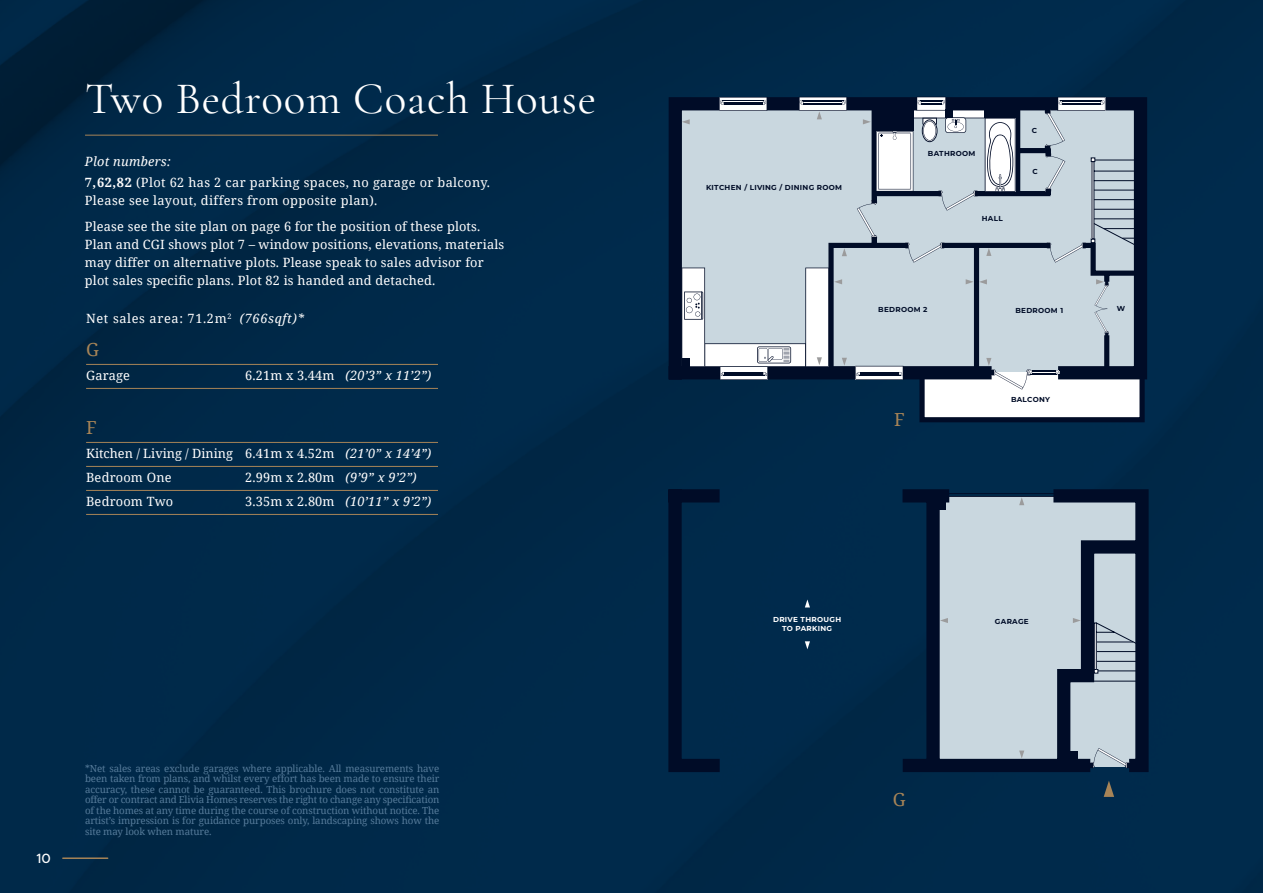
<style>
.page{position:relative;width:1263px;height:893px;background:#002949}
.page>*{position:absolute;margin:0;border:0;box-sizing:border-box;transform-origin:0 0}
.t1{font:45px "Cormorant Garamond";letter-spacing:.02em;color:#fff}
.t2{font:18px "Noto Serif";color:#a78457}
.t3{font:500 13.5px "Metropolis";color:#fff}
.t4{font:12.75px/18px "Noto Serif";letter-spacing:.015em;color:#fff}
.t5{font:italic 12.75px "Noto Serif";letter-spacing:.015em;color:#fff}
.t6{font:12.75px "Noto Serif";letter-spacing:.05em;color:#fff}
.t7{font:9.75px/10.5px "Noto Serif";letter-spacing:-.01em;color:#567b9a;text-align:justify}
.t8{font:700 7.2px "Montserrat";letter-spacing:.04em;color:#000c27}
.t9{font:700 7.2px "Montserrat";letter-spacing:.04em;color:#fff}
.s1{font-style:italic}
.s2{font-weight:700}
.s3{font-style:normal}
</style>
<div class="page">
<hr style="left:63px;top:857px;width:45px;height:2px;background:#a78457">
<svg style="left:668px;top:97px;width:480px;height:362px;background:#698093"></svg>
<svg style="left:719px;top:97px;width:48px;height:14px"></svg>
<hr style="left:722px;top:101px;width:41px;height:1px;background:#000c27">
<hr style="left:724px;top:102px;width:38px;height:1px;background:#000c27">
<hr style="left:724px;top:104px;width:38px;height:1px;background:#000c27">
<hr style="left:724px;top:103px;width:38px;height:1px;background:#000c27">
<svg style="left:826px;top:99px;width:321px;height:278px;background:#99a6b3"></svg>
<svg style="left:842px;top:248px;width:5px;height:8px"></svg>
<svg style="left:799px;top:97px;width:48px;height:22px"></svg>
<svg style="left:682px;top:119px;width:8px;height:5px"></svg>
<svg style="left:681px;top:268px;width:166px;height:112px"></svg>
<div style="left:682px;top:358px;width:8px;height:8px;background:#000c27"></div>
<svg style="left:855px;top:97px;width:288px;height:362px;background:#99a8b5"></svg>
<svg style="left:1104px;top:781px;width:10px;height:16px"></svg>
<svg style="left:668px;top:468px;width:480px;height:304px;background:#3a5871"></svg>
<svg style="left:1088px;top:748px;width:44px;height:20px"></svg>
<svg style="left:805px;top:599px;width:5px;height:8px"></svg>
<svg style="left:805px;top:641px;width:5px;height:8px"></svg>
<hr style="left:945px;top:496px;width:109px;height:1px;background:#000c27">
<hr style="left:945px;top:493px;width:109px;height:1px;background:#000c27">
<hr style="left:1093px;top:681px;width:43px;height:1px;background:#000c27">
<svg style="left:1093px;top:468px;width:45px;height:205px;background:#8798a6"></svg>
<div style="left:1070px;top:751px;width:7px;height:8px;background:#000c27"></div>
<div style="left:938px;top:502px;width:8px;height:8px;background:#000c27"></div>
<svg style="left:1073px;top:618px;width:8px;height:5px"></svg>
<svg style="left:940px;top:618px;width:8px;height:5px"></svg>
<svg style="left:1019px;top:497px;width:5px;height:8px"></svg>
<svg style="left:1019px;top:750px;width:5px;height:8px"></svg>
<hr style="left:86px;top:364px;width:352px;height:1px;background:#a78457">
<hr style="left:86px;top:388px;width:352px;height:1px;background:#a78457">
<hr style="left:86px;top:442px;width:352px;height:1px;background:#a78457">
<hr style="left:86px;top:466px;width:352px;height:1px;background:#a78457">
<hr style="left:86px;top:490px;width:352px;height:1px;background:#a78457">
<hr style="left:86px;top:514px;width:352px;height:1px;background:#a78457">
<hr style="left:85px;top:135px;width:353px;height:1px;background:#a78457">
<h1 class="t1" style="left:85px;top:71px;width:513px">Two Bedroom Coach House</h1>
<p class="t4" style="left:85px;top:150px;width:407px;line-height:21px"><span class="s1">Plot numbers:<br></span><span class="s2">7,62,82</span> (Plot 62 has 2 car parking spaces, no garage or balcony.</p>
<p class="t4" style="left:85px;top:186px;width:397px;line-height:26.5px">Please see layout, differs from opposite plan).<br>Please see the site plan on page 6 for the position of these plots.</p>
<p class="t4" style="left:85px;top:235px;width:421px">Plan and CGI shows plot 7 – window positions, elevations, materials may differ on alternative plots. Please speak to sales advisor for plot sales specific plans. Plot 82 is handed and detached.</p>
<p class="t6" style="left:86px;top:310px;width:219px">Net sales area: 71.2m<sup>2</sup> <span class="s1">(766sqft)*</span></p>
<h2 class="t2" style="left:86px;top:337px;width:14px">G</h2>
<p class="t4" style="left:86px;top:365px;width:45px">Garage</p>
<p class="t5" style="left:245px;top:366px;width:188px"><span class="s3">6.21m x 3.44m</span> (20’3” x 11’2”)</p>
<h2 class="t2" style="left:86px;top:415px;width:12px">F</h2>
<p class="t4" style="left:86px;top:440px;width:347px;line-height:24px">Kitchen / Living / Dining 6.41m x 4.52m <span class="s1">(21’0” x 14’4”)<br></span>Bedroom One</p>
<p class="t4" style="left:245px;top:467px;width:173px">2.99m x 2.80m <span class="s1">(9’9” x 9’2”)</span></p>
<p class="t4" style="left:86px;top:491px;width:89px">Bedroom Two</p>
<p class="t5" style="left:245px;top:492px;width:188px"><span class="s3">3.35m x 2.80m</span> (10’11” x 9’2”)</p>
<p class="t3" style="left:36px;top:850px;width:16px">10</p>
<p class="t7" style="left:85px;top:762px;width:356px">*Net sales areas exclude garages where applicable. All measurements have been taken from plans, and whilst every effort has been made to ensure their accuracy, these cannot be guaranteed. This brochure does not constitute an offer or contract and Elivia Homes reserves the right to change any specification of the homes at any time during the course of construction without notice. The artist’s impression is for guidance purposes only, landscaping shows how the site may look when mature.</p>
<p class="t8" style="left:706px;top:183px;width:138px">KITCHEN / LIVING / DINING ROOM</p>
<p class="t8" style="left:928px;top:149px;width:49px">BATHROOM</p>
<p class="t8" style="left:982px;top:214px;width:22px">HALL</p>
<p class="t8" style="left:1032px;top:125px;width:7px">C</p>
<p class="t8" style="left:1032px;top:167px;width:7px">C</p>
<p class="t8" style="left:878px;top:305px;width:51px">BEDROOM 2</p>
<h2 class="t2" style="left:894px;top:407px;width:12px">F</h2>
<p class="t8" style="left:1015px;top:305px;width:49px">BEDROOM 1</p>
<p class="t8" style="left:1011px;top:395px;width:41px">BALCONY</p>
<p class="t8" style="left:1117px;top:303px;width:10px">W</p>
<p class="t9" style="left:773px;top:615px;width:70px">DRIVE THROUGH</p>
<p class="t8" style="left:995px;top:616px;width:35px">GARAGE</p>
<p class="t9" style="left:782px;top:623px;width:52px">TO PARKING</p>
<h2 class="t2" style="left:893px;top:787px;width:14px">G</h2>
</div>
